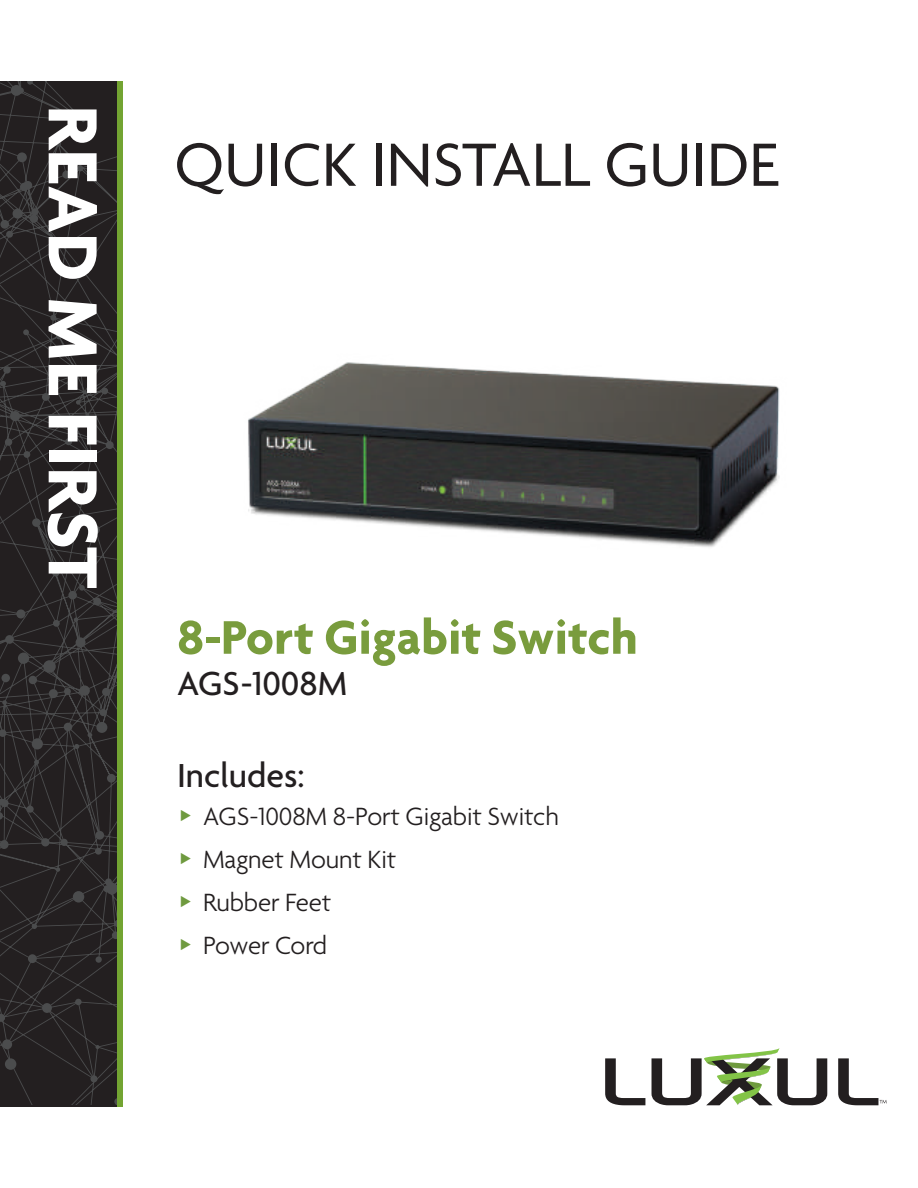
<style>
.page{position:relative;width:918px;height:1188px;background:#fff}
.page>*{position:absolute;margin:0;border:0;box-sizing:border-box;transform-origin:0 0}
.t1{font:700 75px "Agenda";color:#fff}
.t2{font:66px "Agenda";color:#231f20}
.t3{font:700 51px "Agenda";color:#799c3d}
.t4{font:500 36px "Agenda";color:#231f20}
.t5{font:300 27px/43.2px "Agenda";letter-spacing:-.005em;color:#231f20}
</style>
<div class="page">
<svg style="left:605px;top:1048px;width:281px;height:57px"></svg>
<div style="left:117px;top:81px;width:5px;height:1026px;background:#73a432"></div>
<svg style="left:0;top:81px;width:116px;height:1023px;background:#282526"></svg>
<img style="left:248px;top:362px;width:532px;height:185px">
<h1 class="t1" style="left:119px;top:105px;width:485px;rotate:90deg">READ ME FIRST</h1>
<h2 class="t2" style="left:174px;top:129px;width:606px">QUICK INSTALL GUIDE</h2>
<h3 class="t3" style="left:177px;top:606px;width:462px">8-Port Gigabit Switch</h3>
<h3 class="t4" style="left:177px;top:664px;width:172px">AGS-1008M</h3>
<h3 class="t4" style="left:177px;top:756px;width:129px">Includes:</h3>
<p class="t5" style="left:203px;top:796px;width:357px">AGS-1008M 8-Port Gigabit Switch<br>Magnet Mount Kit<br>Rubber Feet<br>Power Cord</p>
</div>
